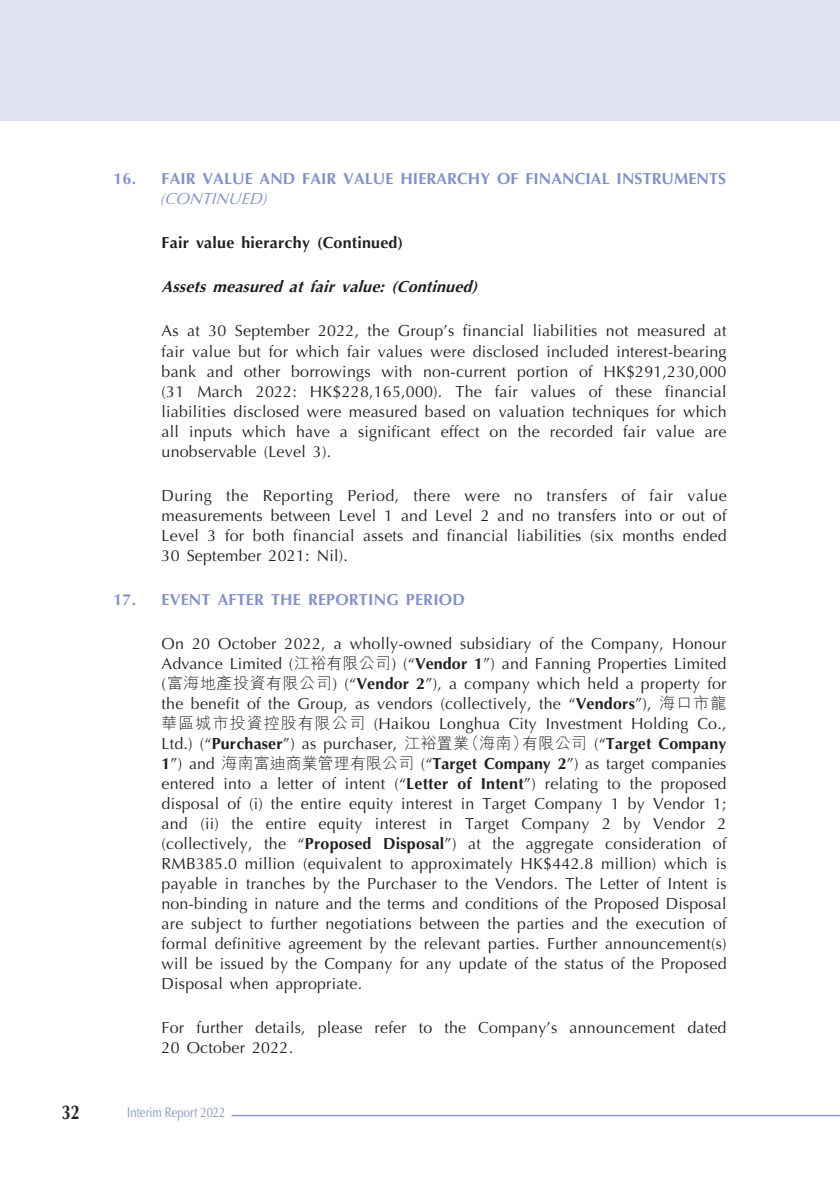
<style>
.page{position:relative;width:840px;height:1191px;background:#fff}
.page>*{position:absolute;margin:0;border:0;box-sizing:border-box;transform-origin:0 0}
.t1{font:700 20px "Optima";color:#231f20;scale:.8 1}
._01_Body_Text{font:16px/20px "Optima";letter-spacing:.015em;color:#231f20;text-align:justify}
._03_H1{font:700 16px/20px "Optima";letter-spacing:.005em;color:#8291c9}
._05_____H3{font:italic 700 16px "Optima";color:#231f20}
._04___H2{font:700 16px "Optima";letter-spacing:.015em;color:#231f20}
.t2{font:14px "Optima";letter-spacing:.005em;color:#8291c9;scale:.8 1}
.s1{font-weight:400;font-style:italic}
.s2{font-family:"M Hei HK";font-weight:300}
.s3{font-weight:700}
</style>
<div class="page">
<hr style="left:231px;top:1114px;width:608px;height:2px;background:#8291c9">
<div style="left:0;top:0;width:839px;height:121px;background:#e0e4f2"></div>
<p class="_03_H1" style="left:160px;top:169px;width:567px;text-indent:-46px">16. FAIR VALUE AND FAIR VALUE HIERARCHY OF FINANCIAL INSTRUMENTS <span class="s1">(CONTINUED)</span></p>
<p class="_04___H2" style="left:161px;top:234px;width:243px">Fair value hierarchy (Continued)</p>
<p class="_05_____H3" style="left:161px;top:278px;width:322px">Assets measured at fair value: (Continued)</p>
<p class="_01_Body_Text" style="left:161px;top:321px;width:566px">As at 30 September 2022, the Group’s financial liabilities not measured at fair value but for which fair values were disclosed included interest-bearing bank and other borrowings with non-current portion of HK$291,230,000 (31 March 2022: HK$228,165,000). The fair values of these financial liabilities disclosed were measured based on valuation techniques for which all inputs which have a significant effect on the recorded fair value are unobservable (Level 3).</p>
<p class="_01_Body_Text" style="left:161px;top:485px;width:566px">During the Reporting Period, there were no transfers of fair value measurements between Level 1 and Level 2 and no transfers into or out of Level 3 for both financial assets and financial liabilities (six months ended 30 September 2021: Nil).</p>
<p class="_03_H1" style="left:113px;top:589px;width:353px">17. EVENT AFTER THE REPORTING PERIOD</p>
<p class="_01_Body_Text" style="left:161px;top:633px;width:566px">On 20 October 2022, a wholly-owned subsidiary of the Company, Honour Advance Limited (<span class="s2">江裕有限公司</span>) (“<span class="s3">Vendor 1</span>”) and Fanning Properties Limited (<span class="s2">富海地產投資有限公司</span>) (“<span class="s3">Vendor 2</span>”), a company which held a property for the benefit of the Group, as vendors (collectively, the “<span class="s3">Vendors</span>”), <span class="s2">海口市龍華區城市投資控股有限公司</span> (Haikou Longhua City Investment Holding Co., Ltd.) (“<span class="s3">Purchaser</span>”) as purchaser, <span class="s2">江裕置業（海南）有限公司</span> (“<span class="s3">Target Company 1</span>”) and <span class="s2">海南富迪商業管理有限公司</span> (“<span class="s3">Target Company 2</span>”) as target companies entered into a letter of intent (“<span class="s3">Letter of Intent</span>”) relating to the proposed disposal of (i) the entire equity interest in Target Company 1 by Vendor 1; and (ii) the entire equity interest in Target Company 2 by Vendor 2 (collectively, the “<span class="s3">Proposed Disposal</span>”) at the aggregate consideration of RMB385.0 million (equivalent to approximately HK$442.8 million) which is payable in tranches by the Purchaser to the Vendors. The Letter of Intent is non-binding in nature and the terms and conditions of the Proposed Disposal are subject to further negotiations between the parties and the execution of formal definitive agreement by the relevant parties. Further announcement(s) will be issued by the Company for any update of the status of the Proposed Disposal when appropriate.</p>
<p class="_01_Body_Text" style="left:161px;top:1017px;width:566px">For further details, please refer to the Company’s announcement dated<br>20 October 2022.</p>
<p class="t1" style="left:62px;top:1100px;width:24px">32</p>
<p class="t2" style="left:127px;top:1104px;width:124px">Interim Report 2022</p>
</div>
